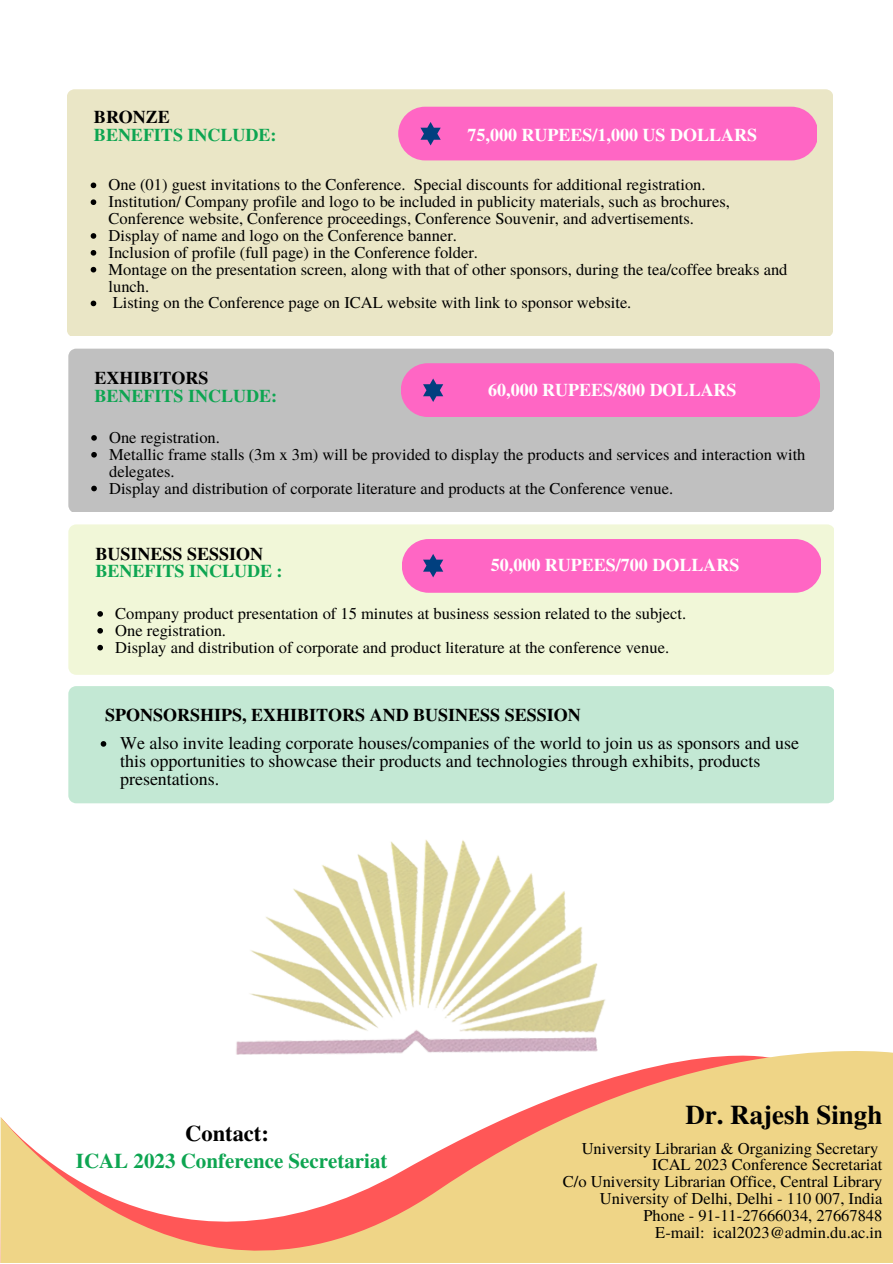
<style>
.page{position:relative;width:893px;height:1264px;background:#fff}
.page>*{position:absolute;margin:0;border:0;box-sizing:border-box;transform-origin:0 0}
.t1{font:700 27px "Te X Gyre Termes";color:#000}
.t2{font:700 22.5px "Te X Gyre Termes";color:#000}
.t3{font:700 21px "Te X Gyre Termes";color:#0da551}
.t4{font:18px/18px "Te X Gyre Termes";color:#000}
.t5{font:700 18px "Te X Gyre Termes";color:#fff}
.t6{font:700 18px "Te X Gyre Termes";color:#000}
.t7{font:700 18px "Te X Gyre Termes";color:#0da551}
.t8{font:16.5px/16.8px "Te X Gyre Termes";color:#000}
</style>
<div class="page">
<div style="left:67px;top:89px;width:765px;height:247px;background:#eae6c6"></div>
<div style="left:398px;top:107px;width:418px;height:53px;background:#ff66c4"></div>
<div style="left:68px;top:348px;width:766px;height:164px;background:#c0c0c0"></div>
<div style="left:68px;top:524px;width:766px;height:151px;background:#f1f7d8"></div>
<div style="left:401px;top:363px;width:418px;height:54px;background:#ff66c4"></div>
<div style="left:402px;top:539px;width:418px;height:53px;background:#ff66c4"></div>
<div style="left:68px;top:686px;width:766px;height:117px;background:#c3e8d4"></div>
<svg style="left:1px;top:1051px;width:891px;height:211px;fill:#efd587"></svg>
<img style="left:223px;top:840px;width:394px;height:214px">
<svg style="left:91px;top:182px;width:5px;height:6px"></svg>
<svg style="left:91px;top:199px;width:5px;height:6px"></svg>
<svg style="left:91px;top:233px;width:5px;height:6px"></svg>
<svg style="left:91px;top:250px;width:5px;height:6px"></svg>
<svg style="left:91px;top:267px;width:5px;height:5px"></svg>
<svg style="left:91px;top:300px;width:5px;height:6px"></svg>
<svg style="left:91px;top:435px;width:6px;height:5px"></svg>
<svg style="left:91px;top:452px;width:6px;height:5px"></svg>
<svg style="left:91px;top:485px;width:6px;height:6px"></svg>
<svg style="left:97px;top:611px;width:6px;height:5px"></svg>
<svg style="left:97px;top:628px;width:6px;height:5px"></svg>
<svg style="left:97px;top:645px;width:6px;height:5px"></svg>
<svg style="left:101px;top:741px;width:5px;height:5px"></svg>
<p class="t6" style="left:94px;top:102px;width:77px">BRONZE</p>
<p class="t7" style="left:94px;top:120px;width:184px">BENEFITS INCLUDE:</p>
<p class="t5" style="left:467px;top:120px;width:291px">75,000 RUPEES/1,000 US DOLLARS</p>
<p class="t8" style="left:109px;top:176px;width:680px">One (01) guest invitations to the Conference. Special discounts for additional registration.<br>Institution/ Company profile and logo to be included in publicity materials, such as brochures, Conference website, Conference proceedings, Conference Souvenir, and advertisements.<br>Display of name and logo on the Conference banner.<br>Inclusion of profile (full page) in the Conference folder.<br>Montage on the presentation screen, along with that of other sponsors, during the tea/coffee breaks and lunch.<br>Listing on the Conference page on ICAL website with link to sponsor website.</p>
<p class="t6" style="left:95px;top:363px;width:115px">EXHIBITORS</p>
<p class="t7" style="left:95px;top:381px;width:184px">BENEFITS INCLUDE:</p>
<p class="t5" style="left:488px;top:375px;width:250px">60,000 RUPEES/800 DOLLARS</p>
<p class="t8" style="left:109px;top:428px;width:697px">One registration.<br>Metallic frame stalls (3m x 3m) will be provided to display the products and services and interaction with delegates.<br>Display and distribution of corporate literature and products at the Conference venue.</p>
<p class="t6" style="left:96px;top:539px;width:169px">BUSINESS SESSION</p>
<p class="t7" style="left:96px;top:557px;width:188px">BENEFITS INCLUDE :</p>
<p class="t5" style="left:491px;top:551px;width:250px">50,000 RUPEES/700 DOLLARS</p>
<p class="t8" style="left:115px;top:604px;width:572px">Company product presentation of 15 minutes at business session related to the subject.<br>One registration.<br>Display and distribution of corporate and product literature at the conference venue.</p>
<p class="t6" style="left:105px;top:701px;width:477px">SPONSORSHIPS, EXHIBITORS AND BUSINESS SESSION</p>
<p class="t4" style="left:120px;top:733px;width:680px">We also invite leading corporate houses/companies of the world to join us as sponsors and use this opportunities to showcase their products and technologies through exhibits, products presentations.</p>
<h2 class="t2" style="left:185px;top:1116px;width:85px">Contact:</h2>
<p class="t3" style="left:76px;top:1144px;width:313px">ICAL 2023 Conference Secretariat</p>
<h1 class="t1" style="left:685px;top:1094px;width:198px">Dr. Rajesh Singh</h1>
<p class="t8" style="left:563px;top:1138px;width:321px;text-align:right">University Librarian &amp; Organizing Secretary ICAL 2023 Conference Secretariat<br>C/o University Librarian Office, Central Library University of Delhi, Delhi - 110 007, India Phone - 91-11-27666034, 27667848<br>E-mail: ical2023@admin.du.ac.in</p>
</div>
